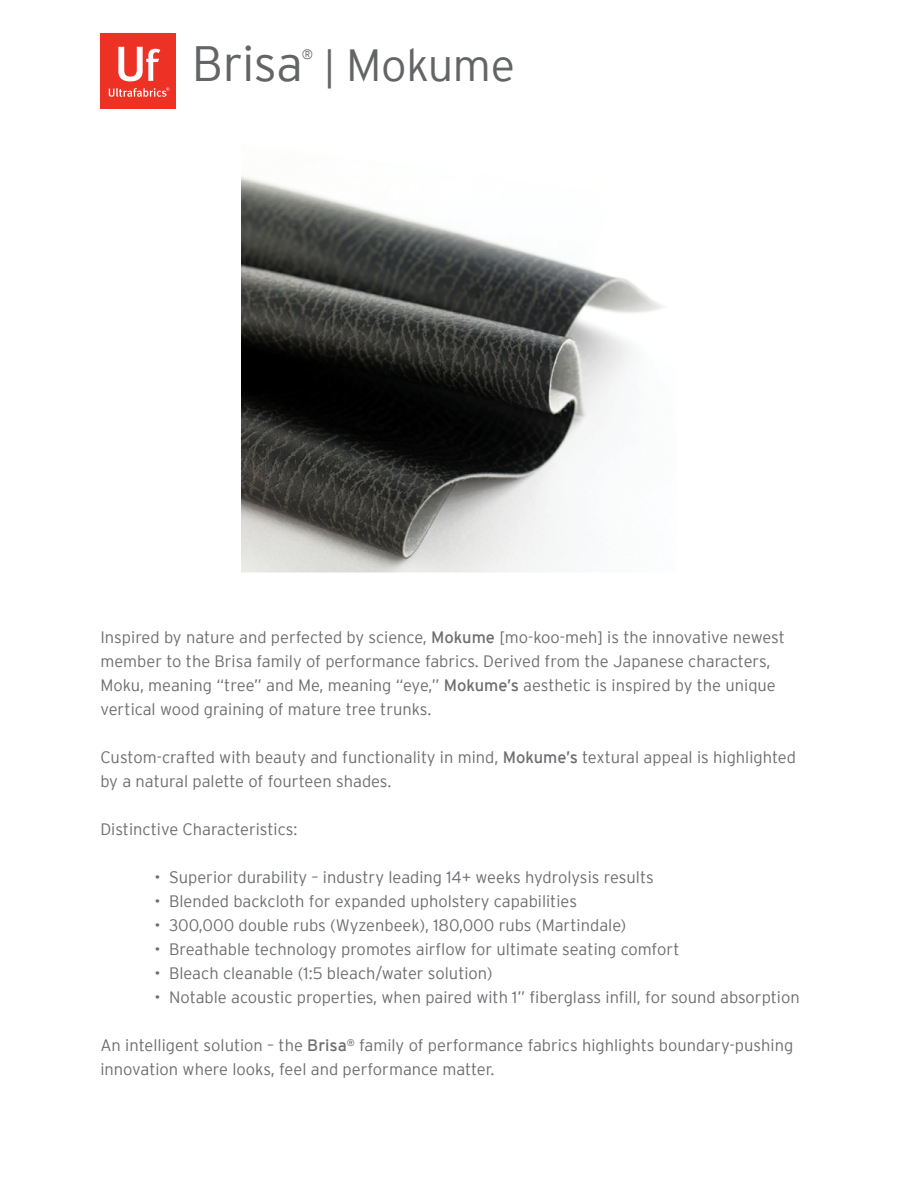
<style>
.page{position:relative;width:918px;height:1188px;background:#fff}
.page>*{position:absolute;margin:0;border:0;box-sizing:border-box;transform-origin:0 0}
.t1{font:300 45px "Interstate";letter-spacing:-.01em;color:#636466}
.t2{font:300 16.5px/24px "Interstate";color:#6d6e71}
.t3{font:300 13.5px "Interstate";color:#636466}
.s1{font-size:49.5px}
.s2{font-size:39.9px}
.s3{font-weight:400}
</style>
<div class="page">
<svg style="left:105px;top:33px;width:66px;height:72px;background:#f0544a"></svg>
<div style="left:100px;top:33px;width:5px;height:75px;background:#ee3125"></div>
<div style="left:171px;top:33px;width:5px;height:75px;background:#ee3125"></div>
<hr style="left:102px;top:105px;width:72px;height:3px;background:#ee3125">
<img style="left:242px;top:176px;width:422px;height:397px">
<h1 class="t1" style="left:192px;top:40px;width:325px"><span class="s1">Brisa</span> <span class="s2">|</span> Mokume</h1>
<p class="t3" style="left:302px;top:47px;width:13px">®</p>
<p class="t2" style="left:100px;top:625px;width:686px">Inspired by nature and perfected by science, <span class="s3">Mokume</span> [mo-koo-meh] is the innovative newest member to the Brisa family of performance fabrics. Derived from the Japanese characters, Moku, meaning “tree” and Me, meaning “eye,” <span class="s3">Mokume’s</span> aesthetic is inspired by the unique vertical wood graining of mature tree trunks.</p>
<p class="t2" style="left:100px;top:745px;width:697px">Custom-crafted with beauty and functionality in mind, <span class="s3">Mokume’s</span> textural appeal is highlighted by a natural palette of fourteen shades.</p>
<p class="t2" style="left:100px;top:817px;width:199px">Distinctive Characteristics:</p>
<p class="t2" style="left:154px;top:865px;width:501px">• Superior durability – industry leading 14+ weeks hydrolysis results</p>
<p class="t2" style="left:154px;top:890px;width:424px">• Blended backcloth for expanded upholstery capabilities</p>
<p class="t2" style="left:154px;top:914px;width:473px">• 300,000 double rubs (Wyzenbeek), 180,000 rubs (Martindale)</p>
<p class="t2" style="left:154px;top:938px;width:527px">• Breathable technology promotes airflow for ultimate seating comfort</p>
<p class="t2" style="left:154px;top:962px;width:340px">• Bleach cleanable (1:5 bleach/water solution)</p>
<p class="t2" style="left:154px;top:986px;width:647px">• Notable acoustic properties, when paired with 1” fiberglass infill, for sound absorption</p>
<p class="t2" style="left:100px;top:1033px;width:694px">An intelligent solution – the <span class="s3">Brisa</span><sup>®</sup> family of performance fabrics highlights boundary-pushing innovation where looks, feel and performance matter.</p>
</div>
